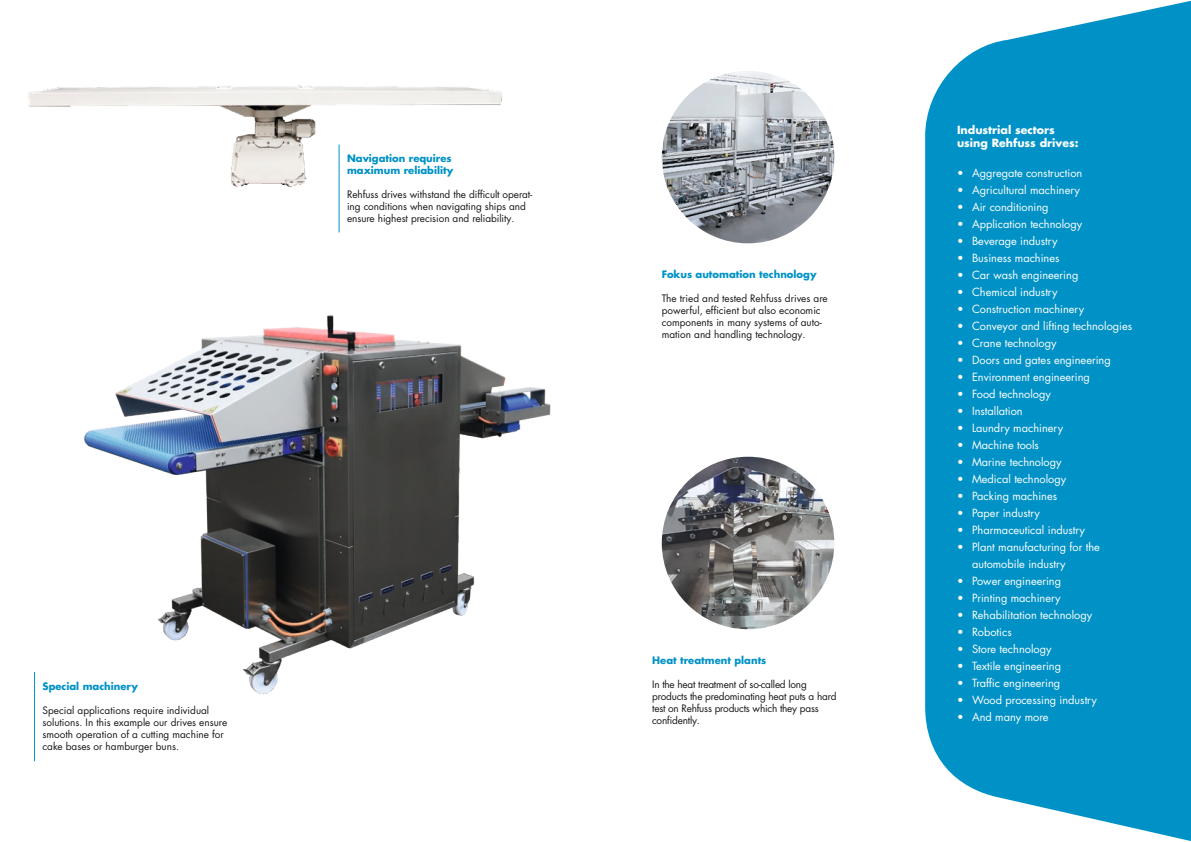
<style>
.page{position:relative;width:1191px;height:842px;background:#fff}
.page>*{position:absolute;margin:0;border:0;box-sizing:border-box;transform-origin:0 0}
.t1{font:11px/17px "Futura LT Pro";color:#fff}
.t2{font:700 11px/13.2px "Futura LT Pro";color:#fff}
.t3{font:10px/12px "Futura LT Pro";color:#151616}
.t4{font:10px/12px "Futura LT Pro";letter-spacing:-.02em;color:#151616}
.t5{font:700 10px/12px "Futura LT Pro";color:#0092c6}
</style>
<div class="page">
<svg style="left:925px;top:0;width:266px;height:841px;background:#149aca"></svg>
<img style="left:28px;top:85px;width:474px;height:108px">
<hr style="left:338px;top:145px;width:1px;height:87px;background:#0092c6">
<hr style="left:34px;top:672px;width:1px;height:89px;background:#0092c6">
<img style="left:84px;top:315px;width:467px;height:380px">
<img style="left:662px;top:71px;width:172px;height:172px;border-radius:86px">
<img style="left:662px;top:457px;width:172px;height:172px;border-radius:86px">
<p class="t5" style="left:347px;top:152px;width:108px">Navigation requires maximum reliability</p>
<p class="t3" style="left:347px;top:188px;width:187px">Rehfuss drives withstand the difficult operat&shy;ing conditions when navigating ships and ensure highest precision and reliability.</p>
<p class="t5" style="left:662px;top:268px;width:156px">Fokus automation technology</p>
<p class="t3" style="left:662px;top:292px;width:167px">The tried and tested Rehfuss drives are powerful, efficient but also economic components in many systems of auto&shy;mation and handling technology.</p>
<p class="t5" style="left:43px;top:680px;width:97px">Special machinery</p>
<p class="t3" style="left:43px;top:704px;width:186px">Special applications require individual solutions. In this example our drives ensure smooth operation of a cutting machine for cake bases or hamburger buns.</p>
<p class="t5" style="left:652px;top:654px;width:116px">Heat treatment plants</p>
<p class="t4" style="left:652px;top:678px;width:186px">In the heat treatment of so-called long products the predominating heat puts a hard test on Rehfuss products which they pass confidently.</p>
<p class="t2" style="left:957px;top:123px;width:123px">Industrial sectors using Rehfuss drives:</p>
<p class="t1" style="left:957px;top:165px;width:127px">• Aggregate construction</p>
<p class="t1" style="left:957px;top:182px;width:124px">• Agricultural machinery</p>
<p class="t1" style="left:957px;top:199px;width:93px">• Air conditioning</p>
<p class="t1" style="left:957px;top:216px;width:127px">• Application technology</p>
<p class="t1" style="left:957px;top:232px;width:102px">• Beverage industry</p>
<p class="t1" style="left:957px;top:249px;width:104px">• Business machines</p>
<p class="t1" style="left:957px;top:266px;width:123px">• Car wash engineering</p>
<p class="t1" style="left:957px;top:283px;width:102px">• Chemical industry</p>
<p class="t1" style="left:957px;top:300px;width:129px">• Construction machinery</p>
<p class="t1" style="left:957px;top:317px;width:177px">• Conveyor and lifting technologies</p>
<p class="t1" style="left:957px;top:334px;width:101px">• Crane technology</p>
<p class="t1" style="left:957px;top:351px;width:155px">• Doors and gates engineering</p>
<p class="t1" style="left:957px;top:368px;width:134px">• Environment engineering</p>
<p class="t1" style="left:957px;top:385px;width:95px">• Food technology</p>
<p class="t1" style="left:957px;top:402px;width:67px">• Installation</p>
<p class="t1" style="left:957px;top:419px;width:108px">• Laundry machinery</p>
<p class="t1" style="left:957px;top:436px;width:83px">• Machine tools</p>
<p class="t1" style="left:957px;top:453px;width:106px">• Marine technology</p>
<p class="t1" style="left:957px;top:470px;width:111px">• Medical technology</p>
<p class="t1" style="left:957px;top:487px;width:102px">• Packing machines</p>
<p class="t1" style="left:957px;top:504px;width:84px">• Paper industry</p>
<p class="t1" style="left:957px;top:521px;width:130px">• Pharmaceutical industry</p>
<p class="t1" style="left:972px;top:538px;width:129px;text-indent:-15px">• Plant manufacturing for the automobile industry</p>
<p class="t1" style="left:957px;top:572px;width:106px">• Power engineering</p>
<p class="t1" style="left:957px;top:589px;width:105px">• Printing machinery</p>
<p class="t1" style="left:957px;top:606px;width:137px">• Rehabilitation technology</p>
<p class="t1" style="left:957px;top:623px;width:56px">• Robotics</p>
<p class="t1" style="left:957px;top:640px;width:96px">• Store technology</p>
<p class="t1" style="left:957px;top:657px;width:106px">• Textile engineering</p>
<p class="t1" style="left:957px;top:674px;width:105px">• Traffic engineering</p>
<p class="t1" style="left:957px;top:691px;width:141px">• Wood processing industry</p>
<p class="t1" style="left:957px;top:708px;width:93px">• And many more</p>
</div>
